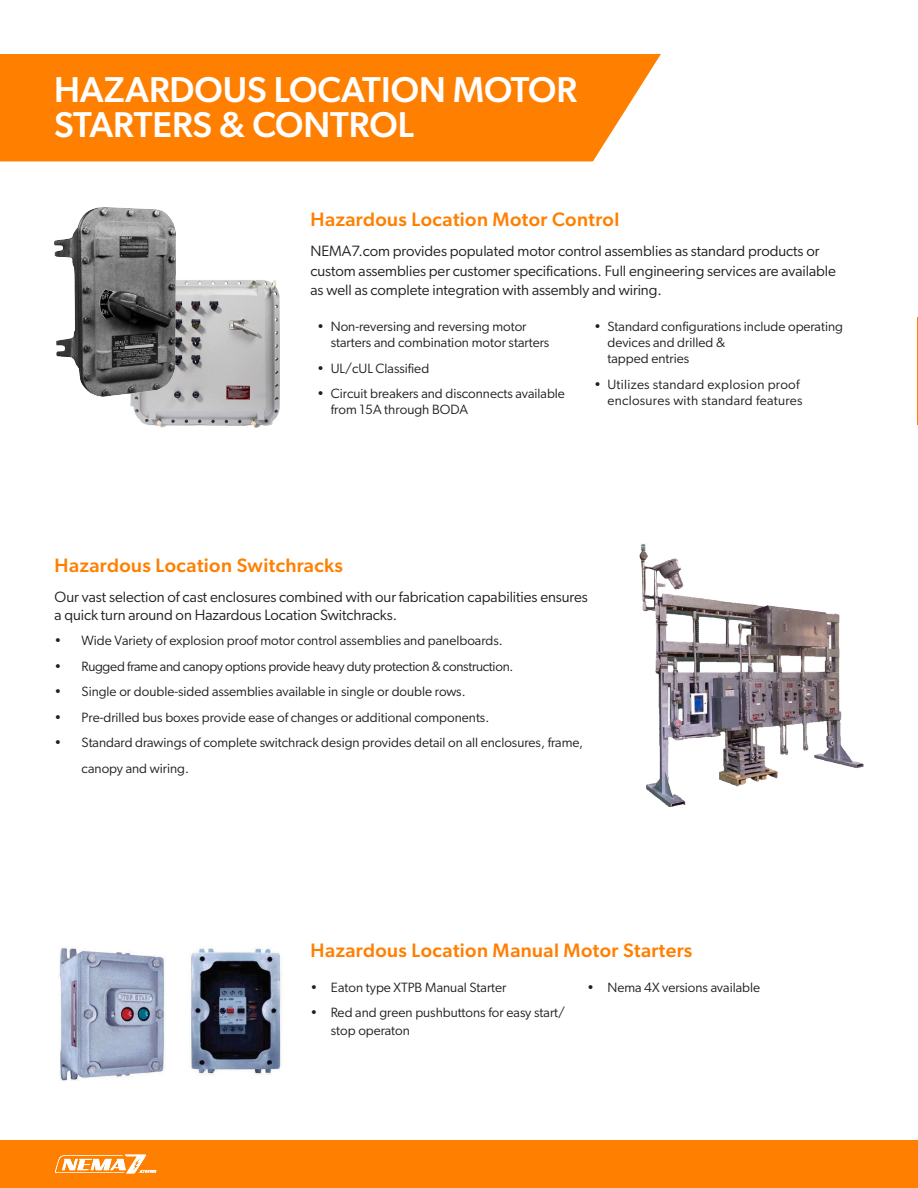
<style>
.page{position:relative;width:918px;height:1188px;background:#fff}
.page>*{position:absolute;margin:0;border:0;box-sizing:border-box;transform-origin:0 0}
.t1{font:500 36px "Gibson";color:#fff}
.t2{font:500 19.5px "Gibson";letter-spacing:.02em;color:#ff7f00}
.t3{font:15px/19.5px "Gibson";letter-spacing:-.005em;color:#231f20}
.t4{font:13.5px/16.2px "Gibson";color:#231f20}
.t5{font:13.5px "Gibson";letter-spacing:-.02em;color:#231f20}
.t6{font:13.5px/16.2px "Gibson";letter-spacing:.02em;color:#231f20;text-align:right}
</style>
<div class="page">
<div style="left:0;top:1140px;width:918px;height:48px;background:#ff7f00"></div>
<div style="left:0;top:54px;width:661px;height:107px;background:#ff7f00"></div>
<hr style="left:917px;top:317px;width:1px;height:107px;background:#ff7f00">
<svg style="left:55px;top:1155px;width:101px;height:18px"></svg>
<img style="left:130px;top:280px;width:150px;height:148px">
<img style="left:54px;top:207px;width:122px;height:189px">
<img style="left:639px;top:544px;width:224px;height:262px">
<img style="left:59px;top:948px;width:105px;height:133px">
<img style="left:191px;top:946px;width:90px;height:129px">
<p class="t1" style="left:54px;top:68px;width:524px">HAZARDOUS LOCATION MOTOR</p>
<p class="t1" style="left:54px;top:103px;width:361px">STARTERS &amp; CONTROL</p>
<p class="t2" style="left:310px;top:208px;width:310px">Hazardous Location Motor Control</p>
<p class="t3" style="left:310px;top:241px;width:527px">NEMA7.com provides populated motor control assemblies as standard products or custom assemblies per customer specifications. Full engineering services are available as well as complete integration with assembly and wiring.</p>
<p class="t4" style="left:331px;top:318px;width:220px;text-indent:-14px">• Non-reversing and reversing motor starters and combination motor starters</p>
<p class="t4" style="left:317px;top:360px;width:114px">• UL/cUL Classified</p>
<p class="t4" style="left:331px;top:385px;width:236px;text-indent:-14px">• Circuit breakers and disconnects available from 15A through BODA</p>
<p class="t4" style="left:608px;top:318px;width:237px;text-indent:-14px">• Standard configurations include operating devices and drilled &amp;<br>tapped entries</p>
<p class="t6" style="left:594px;top:376px;width:210px">• Utilizes standard explosion proof enclosures with standard features</p>
<p class="t2" style="left:55px;top:553px;width:290px">Hazardous Location Switchracks</p>
<p class="t3" style="left:55px;top:587px;width:535px;line-height:18px">Our vast selection of cast enclosures combined with our fabrication capabilities ensures a quick turn around on Hazardous Location Switchracks.</p>
<p class="t4" style="left:55px;top:632px;width:450px">• Wide Variety of explosion proof motor control assemblies and panelboards.</p>
<p class="t5" style="left:55px;top:658px;width:460px">• Rugged frame and canopy options provide heavy duty protection &amp; construction.</p>
<p class="t4" style="left:55px;top:683px;width:413px">• Single or double-sided assemblies available in single or double rows.</p>
<p class="t4" style="left:55px;top:709px;width:436px">• Pre-drilled bus boxes provide ease of changes or additional components.</p>
<p class="t4" style="left:82px;top:730px;width:503px;line-height:25.5px;text-indent:-27px">• Standard drawings of complete switchrack design provides detail on all enclosures, frame, canopy and wiring.</p>
<p class="t2" style="left:310px;top:938px;width:383px">Hazardous Location Manual Motor Starters</p>
<p class="t4" style="left:310px;top:979px;width:198px">• Eaton type XTPB Manual Starter</p>
<p class="t4" style="left:331px;top:1003px;width:236px;line-height:18px;text-indent:-20px">• Red and green pushbuttons for easy start/ stop operaton</p>
<p class="t4" style="left:587px;top:979px;width:174px">• Nema 4X versions available</p>
</div>
